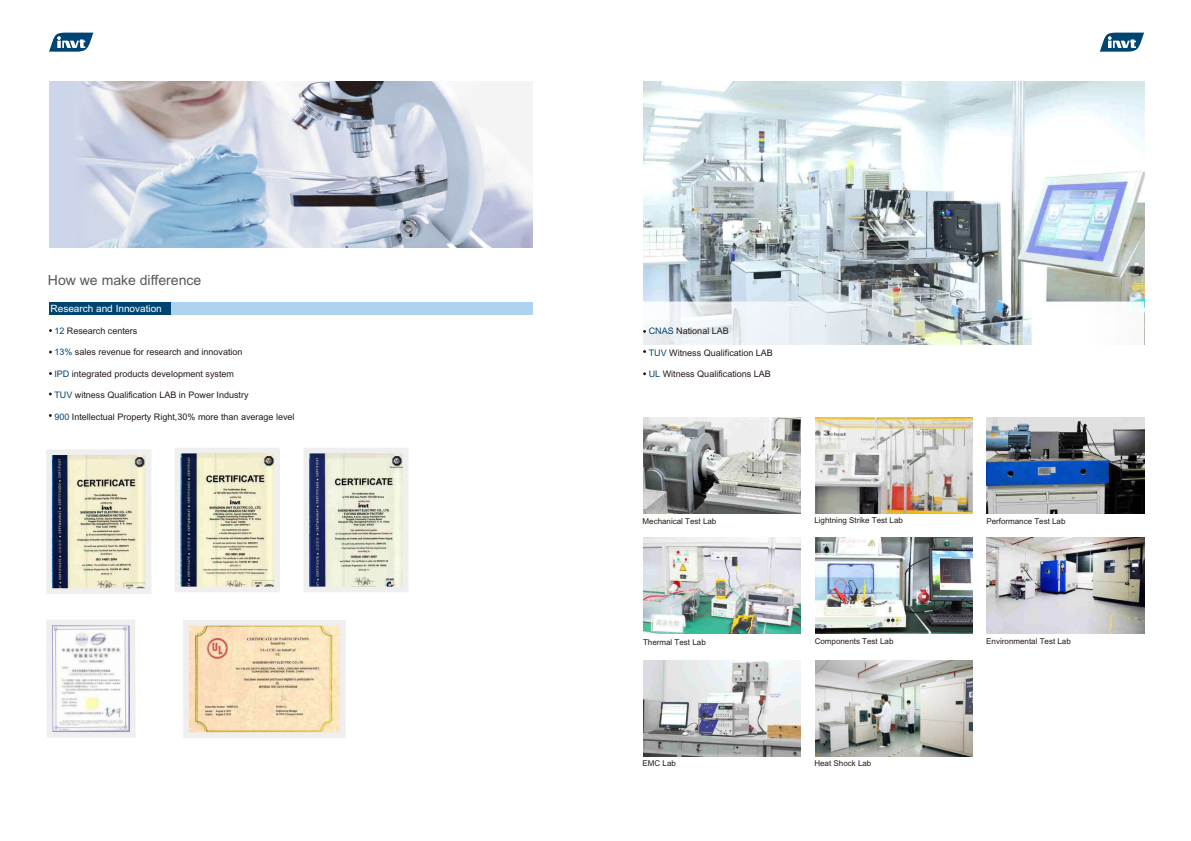
<style>
.page{position:relative;width:1191px;height:841px;background:#fff}
.page>*{position:absolute;margin:0;border:0;box-sizing:border-box;transform-origin:0 0}
.t1{font:14px "Arial Unicode MS";color:#595857}
.t2{font:10px "Arial Unicode MS";color:#fff}
.t3{font:9px "Arial Unicode MS";color:#231916}
.t4{font:8px "Arial Unicode MS";color:#231916}
.s1{color:#004572}
</style>
<div class="page">
<img style="left:643px;top:538px;width:157px;height:95px">
<img style="left:815px;top:538px;width:156px;height:95px">
<img style="left:643px;top:660px;width:157px;height:96px">
<img style="left:986px;top:538px;width:157px;height:95px">
<img style="left:643px;top:418px;width:157px;height:96px">
<img style="left:815px;top:418px;width:156px;height:96px">
<img style="left:986px;top:418px;width:157px;height:96px">
<img style="left:53px;top:456px;width:91px;height:131px">
<div style="left:46px;top:449px;width:105px;height:145px;border:6px solid #efeff0"></div>
<img style="left:182px;top:455px;width:91px;height:130px">
<div style="left:175px;top:448px;width:105px;height:144px;border:6px solid #efeff0"></div>
<img style="left:310px;top:455px;width:91px;height:130px">
<div style="left:303px;top:448px;width:105px;height:144px;border:6px solid #efeff0"></div>
<svg style="left:46px;top:620px;width:90px;height:118px"></svg>
<img style="left:190px;top:627px;width:148px;height:104px">
<div style="left:183px;top:620px;width:162px;height:118px;border:6px solid #efeff0"></div>
<img style="left:643px;top:82px;width:500px;height:219px">
<svg style="left:643px;top:301px;width:500px;height:44px"></svg>
<div style="left:49px;top:81px;width:483px;height:167px;background:#ccd5ea"></div>
<img style="left:78px;top:81px;width:454px;height:167px">
<div style="left:171px;top:302px;width:361px;height:12px;background:#aed3f0"></div>
<div style="left:49px;top:302px;width:121px;height:12px;background:#004572"></div>
<svg style="left:49px;top:33px;width:44px;height:19px"></svg>
<svg style="left:1099px;top:33px;width:44px;height:19px"></svg>
<img style="left:815px;top:660px;width:156px;height:96px">
<h1 class="t1" style="left:48px;top:275px;width:155px">How we make difference</h1>
<p class="t2" style="left:51px;top:305px;width:113px">Research and Innovation</p>
<p class="t3" style="left:54px;top:327px;width:85px"><span class="s1">12</span> Research centers</p>
<p class="t3" style="left:54px;top:349px;width:190px"><span class="s1">13%</span> sales revenue for research and innovation</p>
<p class="t3" style="left:54px;top:370px;width:181px"><span class="s1">IPD</span> integrated products development system</p>
<p class="t3" style="left:54px;top:392px;width:196px"><span class="s1">TUV</span> witness Qualification LAB in Power Industry</p>
<p class="t3" style="left:54px;top:413px;width:242px"><span class="s1">900</span> Intellectual Property Right,30% more than average level</p>
<p class="t3" style="left:648px;top:328px;width:82px"><span class="s1">CNAS</span> National LAB</p>
<p class="t3" style="left:648px;top:349px;width:126px"><span class="s1">TUV</span> Witness Qualification LAB</p>
<p class="t3" style="left:648px;top:370px;width:124px"><span class="s1">UL</span> Witness Qualifications LAB</p>
<p class="t4" style="left:642px;top:518px;width:75px">Mechanical Test Lab</p>
<p class="t4" style="left:814px;top:518px;width:90px">Lightning Strike Test Lab</p>
<p class="t4" style="left:986px;top:518px;width:81px">Performance Test Lab</p>
<p class="t4" style="left:643px;top:639px;width:64px">Thermal Test Lab</p>
<p class="t4" style="left:814px;top:638px;width:80px">Components Test Lab</p>
<p class="t4" style="left:985px;top:638px;width:86px">Environmental Test Lab</p>
<p class="t4" style="left:642px;top:760px;width:35px">EMC Lab</p>
<p class="t4" style="left:814px;top:760px;width:58px">Heat Shock Lab</p>
</div>
